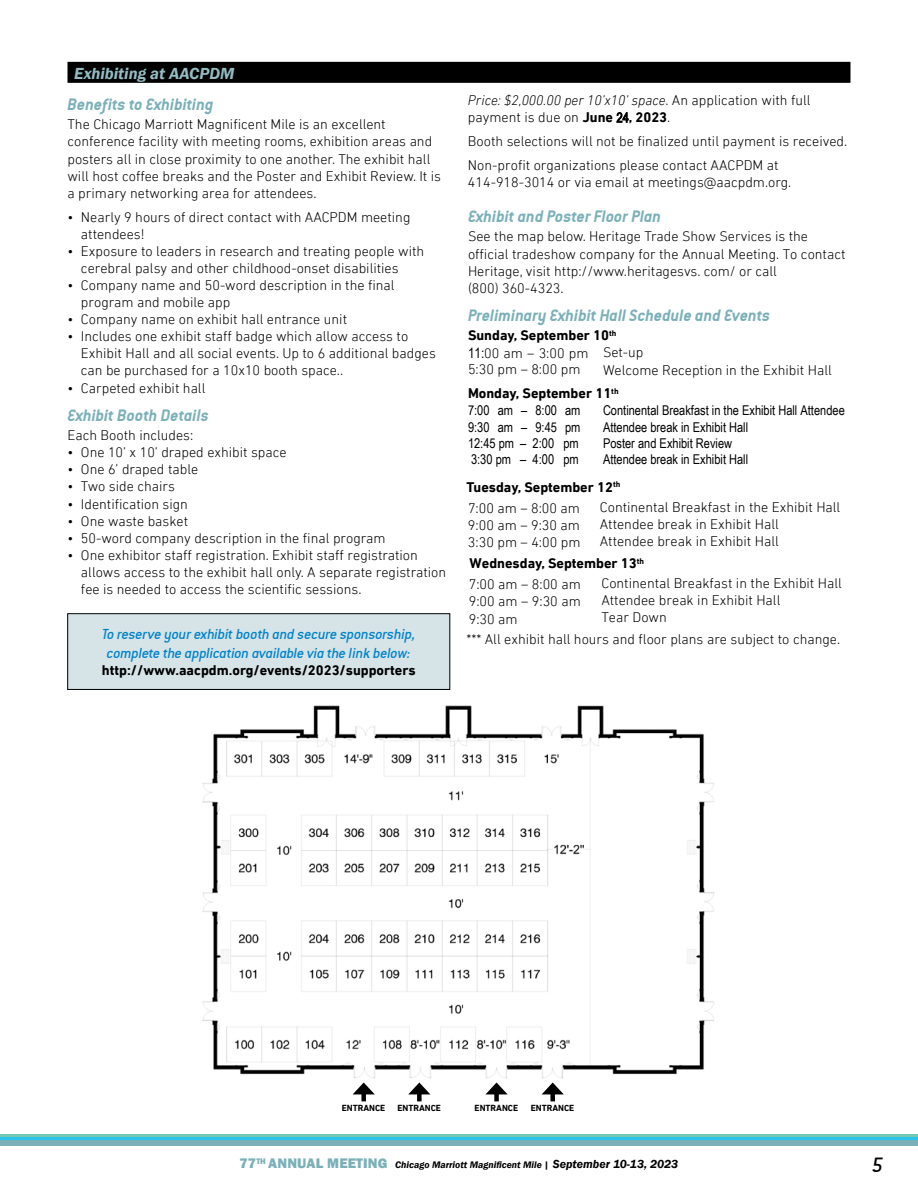
<style>
.page{position:relative;width:918px;height:1188px;background:#fff}
.page>*{position:absolute;margin:0;border:0;box-sizing:border-box;transform-origin:0 0}
.t1{font:italic 22.5px "Conduit Md ITCTT Medium";color:#000}
.t2{font:italic 18px "Conduit ITCTT Bold";color:#7bb0b8}
.t3{font:italic 600 16.5px "Franklin Gothic";color:#93bdc3}
.t4{font:italic 15.75px/18.9px "Conduit Md ITCTT Medium";letter-spacing:-.015em;color:#0083c9;text-align:center}
.t5{font:300 14.25px/17.1px "DIN Next LT Pro";color:#000}
.t6{font:700 14.25px/21px "DIN Next LT Pro";color:#000}
.t7{font:800 14.25px "Franklin Gothic";color:#7bb0b8}
.t8{font:13.5px/16.2px "Arial Narrow";color:#000}
.t9{font:italic 600 9.75px "Franklin Gothic";color:#000}
.t10{font:700 9px "DIN Next LT Pro";color:#000}
.s1{font-style:italic}
.s2{font-weight:700}
.s3{font-family:"Arial Narrow";font-weight:400;font-size:13.5px}
.s4{font-weight:300}
.s5{font-weight:800;font-style:normal;font-size:14.25px;color:#7bb0b8}
.s6{font-style:normal}
.s7{font-size:12px}
</style>
<div class="page">
<div style="left:0;top:1138px;width:918px;height:7px;background:#7bb0b8"></div>
<hr style="left:0;top:1135px;width:918px;height:3px;background:#72c8b3">
<hr style="left:0;top:1137px;width:918px;height:3px;background:#29c3ec">
<div style="left:68px;top:62px;width:782px;height:21px;background:#000"></div>
<div style="left:68px;top:614px;width:382px;height:75px;background:#d6e4e7"></div>
<div style="left:68px;top:614px;width:382px;height:76px;border:1px solid #000"></div>
<img style="left:202px;top:705px;width:512px;height:378px">
<div style="left:417px;top:1090px;width:5px;height:11px;background:#000"></div>
<svg style="left:408px;top:1083px;width:22px;height:11px"></svg>
<div style="left:361px;top:1090px;width:5px;height:11px;background:#000"></div>
<svg style="left:353px;top:1083px;width:22px;height:11px"></svg>
<div style="left:494px;top:1090px;width:5px;height:11px;background:#000"></div>
<svg style="left:486px;top:1083px;width:21px;height:11px"></svg>
<div style="left:550px;top:1090px;width:5px;height:11px;background:#000"></div>
<svg style="left:542px;top:1083px;width:22px;height:11px"></svg>
<p class="t3" style="left:74px;top:63px;width:162px">Exhibiting at AACPDM</p>
<p class="t2" style="left:68px;top:94px;width:148px">Benefits to Exhibiting</p>
<p class="t5" style="left:68px;top:116px;width:375px">The Chicago Marriott Magnificent Mile is an excellent conference facility with meeting rooms, exhibition areas and posters all in close proximity to one another. The exhibit hall will host coffee breaks and the Poster and Exhibit Review. It is a primary networking area for attendees.</p>
<p class="t5" style="left:81px;top:208px;width:331px;text-indent:-13px">• Nearly 9 hours of direct contact with AACPDM meeting attendees!</p>
<p class="t5" style="left:81px;top:242px;width:345px;text-indent:-13px">• Exposure to leaders in research and treating people with cerebral palsy and other childhood-onset disabilities</p>
<p class="t5" style="left:81px;top:276px;width:315px;text-indent:-13px">• Company name and 50-word description in the final program and mobile app</p>
<p class="t5" style="left:68px;top:311px;width:281px">• Company name on exhibit hall entrance unit</p>
<p class="t5" style="left:81px;top:328px;width:356px;text-indent:-13px">• Includes one exhibit staff badge which allow access to<br>Exhibit Hall and all social events. Up to 6 additional badges can be purchased for a 10x10 booth space..</p>
<p class="t5" style="left:67px;top:379px;width:139px">• Carpeted exhibit hall</p>
<p class="t2" style="left:68px;top:405px;width:143px">Exhibit Booth Details</p>
<p class="t5" style="left:68px;top:427px;width:127px">Each Booth includes:</p>
<p class="t5" style="left:68px;top:444px;width:221px">• One 10’ x 10’ draped exhibit space</p>
<p class="t5" style="left:68px;top:461px;width:132px">• One 6’ draped table</p>
<p class="t5" style="left:68px;top:478px;width:109px">• Two side chairs</p>
<p class="t5" style="left:68px;top:495px;width:122px">• Identification sign</p>
<p class="t5" style="left:68px;top:512px;width:122px">• One waste basket</p>
<p class="t5" style="left:68px;top:529px;width:320px">• 50-word company description in the final program</p>
<p class="t5" style="left:81px;top:546px;width:367px;text-indent:-13px">• One exhibitor staff registration. Exhibit staff registration allows access to the exhibit hall only. A separate registration fee is needed to access the scientific sessions.</p>
<p class="t4" style="left:102px;top:624px;width:315px">To reserve your exhibit booth and secure sponsorship, complete the application available via the link below:</p>
<p class="t6" style="left:102px;top:660px;width:315px">http://www.aacpdm.org/events/2023/supporters</p>
<p class="t5" style="left:468px;top:92px;width:344px"><span class="s1">Price: $2,000.00 per 10’x10’ space</span>. An application with full payment is due on <span class="s2">June</span> <span class="s3">24</span><span class="s2">, 2023</span>.</p>
<p class="t5" style="left:468px;top:129px;width:381px;line-height:23.9px">Booth selections will not be finalized until payment is received.<br>Non-profit organizations please contact AACPDM at</p>
<p class="t5" style="left:468px;top:174px;width:325px">414-918-3014 or via email at meetings@aacpdm.org.</p>
<p class="t2" style="left:468px;top:206px;width:195px">Exhibit and Poster Floor Plan</p>
<p class="t5" style="left:468px;top:228px;width:379px">See the map below. Heritage Trade Show Services is the official tradeshow company for the Annual Meeting. To contact Heritage, visit http://www.heritagesvs. com/ or call<br>(800) 360-4323.</p>
<p class="t2" style="left:468px;top:305px;width:304px">Preliminary Exhibit Hall Schedule and Events</p>
<p class="t5" style="left:603px;top:327px;width:230px;text-indent:-135px"><span class="s2">Sunday, September 10</span><sup>th<br></sup>Set-up<br>Welcome Reception in the Exhibit Hall</p>
<p class="t6" style="left:468px;top:383px;width:152px">Monday, September 11<sup>th</sup></p>
<p class="t8" style="left:468px;top:402px;width:114px">7:00 am – 8:00 am<br>9:30 am – 9:45 pm<br>12:45 pm – 2:00 pm<br>3:30 pm – 4:00 pm</p>
<p class="t8" style="left:603px;top:402px;width:243px">Continental Breakfast in the Exhibit Hall Attendee Attendee break in Exhibit Hall<br>Poster and Exhibit Review<br>Attendee break in Exhibit Hall</p>
<p class="t6" style="left:466px;top:476px;width:156px">Tuesday, September 12<sup>th<br></sup><span class="s4">7:00 am – 8:00 am</span></p>
<p class="t5" style="left:600px;top:498px;width:242px">Continental Breakfast in the Exhibit Hall</p>
<p class="t5" style="left:468px;top:516px;width:114px">9:00 am – 9:30 am</p>
<p class="t5" style="left:600px;top:515px;width:180px">Attendee break in Exhibit Hall</p>
<p class="t5" style="left:468px;top:533px;width:114px">3:30 pm – 4:00 pm</p>
<p class="t5" style="left:469px;top:530px;width:312px;line-height:21.6px;text-indent:131px">Attendee break in Exhibit Hall<br><span class="s2">Wednesday, September 13</span><sup>th<br></sup>7:00 am – 8:00 am</p>
<p class="t5" style="left:601px;top:574px;width:242px">Continental Breakfast in the Exhibit Hall</p>
<p class="t5" style="left:469px;top:593px;width:114px">9:00 am – 9:30 am</p>
<p class="t5" style="left:601px;top:591px;width:180px">Attendee break in Exhibit Hall</p>
<p class="t5" style="left:469px;top:610px;width:50px">9:30 am</p>
<p class="t5" style="left:466px;top:606px;width:375px;line-height:22.4px;text-indent:135px">Tear Down<br>*** All exhibit hall hours and floor plans are subject to change.</p>
<p class="t10" style="left:342px;top:1103px;width:45px">ENTRANCE</p>
<p class="t10" style="left:397px;top:1103px;width:45px">ENTRANCE</p>
<p class="t10" style="left:475px;top:1103px;width:45px">ENTRANCE</p>
<p class="t10" style="left:531px;top:1103px;width:45px">ENTRANCE</p>
<p class="t9" style="left:256px;top:1159px;width:424px"><sup>TH</sup> <span class="s5">ANNUAL MEETING</span> Chicago Marriott Magnificent Mile <span class="s6">|</span> <span class="s7">September 10-13, 2023</span></p>
<p class="t7" style="left:240px;top:1154px;width:18px">77</p>
<h1 class="t1" style="left:872px;top:1153px;width:13px">5</h1>
</div>
